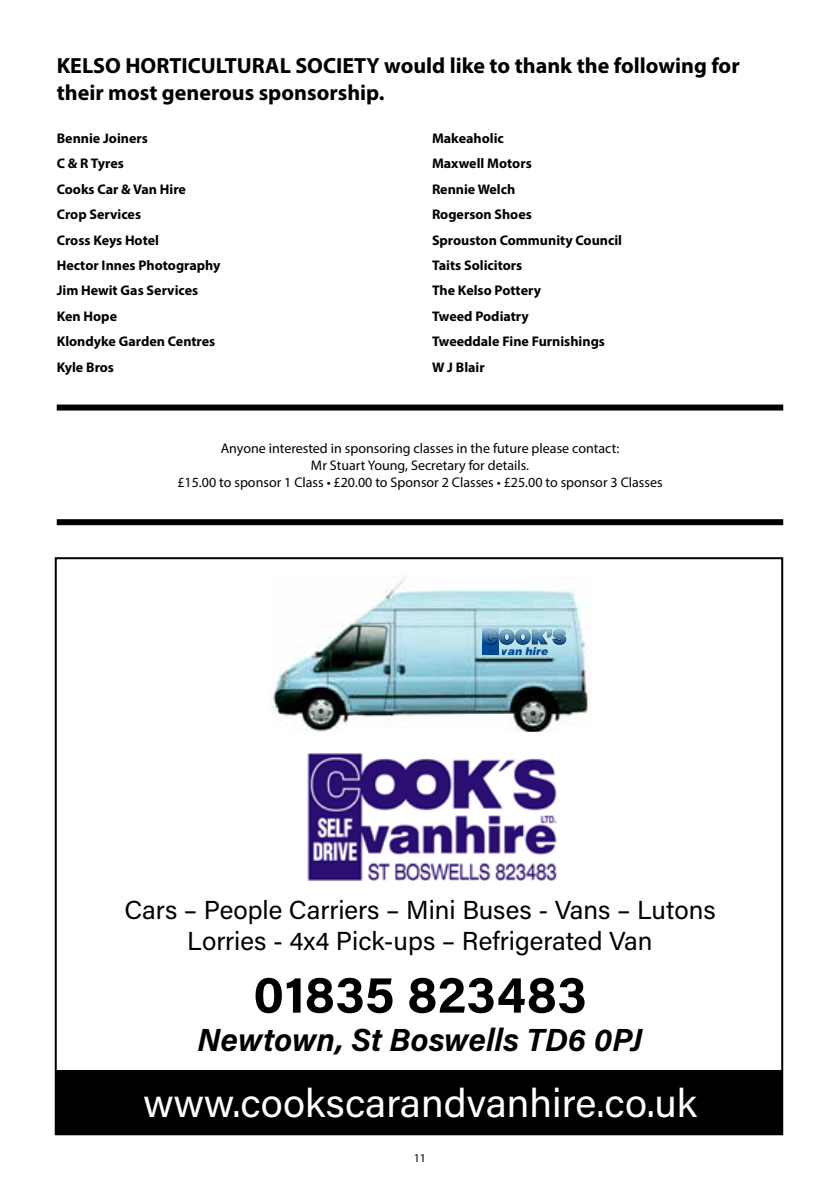
<style>
.page{position:relative;width:840px;height:1191px;background:#fff}
.page>*{position:absolute;margin:0;border:0;box-sizing:border-box;transform-origin:0 0}
.t1{font:700 52px "Acumin Pro";letter-spacing:.01em;color:#000}
.t2{font:40px "Acumin Pro";color:#fff}
.t3{font:italic 700 32px "Acumin Pro";color:#000}
.t4{font:26px/31.2px "Acumin Pro";color:#000;text-align:center}
.t5{font:700 22px/26.4px "Myriad Pro";color:#000}
.t6{font:900 20.4px "Arena";color:#0054a4}
.t7{font:700 14px/25.4px "Myriad Pro";color:#000}
.t8{font:14px/16.8px "Myriad Pro";color:#000;text-align:center}
.t9{font:12px "Myriad Pro";color:#000}
.t10{font:italic 900 11.4px "Arena";color:#0054a4}
</style>
<div class="page">
<div style="left:57px;top:404px;width:725px;height:6px;background:#000"></div>
<div style="left:57px;top:519px;width:725px;height:6px;background:#000"></div>
<img style="left:272px;top:575px;width:319px;height:156px">
<div style="left:482px;top:628px;width:16px;height:27px;background:#004998"></div>
<svg style="left:482px;top:628px;width:84px;height:17px"></svg>
<div style="left:57px;top:1070px;width:725px;height:64px;background:#000"></div>
<img style="left:307px;top:753px;width:250px;height:128px">
<h3 class="t5" style="left:57px;top:52px;width:684px">KELSO HORTICULTURAL SOCIETY would like to thank the following for their most generous sponsorship.</h3>
<p class="t7" style="left:57px;top:125px;width:165px">Bennie Joiners<br>C &amp; R Tyres<br>Cooks Car &amp; Van Hire<br>Crop Services<br>Cross Keys Hotel<br>Hector Innes Photography<br>Jim Hewit Gas Services<br>Ken Hope<br>Klondyke Garden Centres<br>Kyle Bros</p>
<p class="t7" style="left:432px;top:125px;width:191px">Makeaholic<br>Maxwell Motors<br>Rennie Welch<br>Rogerson Shoes<br>Sprouston Community Council<br>Taits Solicitors<br>The Kelso Pottery<br>Tweed Podiatry<br>Tweeddale Fine Furnishings<br>W J Blair</p>
<p class="t8" style="left:177px;top:440px;width:486px">Anyone interested in sponsoring classes in the future please contact:<br>Mr Stuart Young, Secretary for details.<br>£15.00 to sponsor 1 Class • £20.00 to Sponsor 2 Classes • £25.00 to sponsor 3 Classes</p>
<h3 class="t6" style="left:482px;top:626px;width:85px">COOK’S</h3>
<p class="t10" style="left:500px;top:645px;width:48px">van hire</p>
<h3 class="t4" style="left:124px;top:893px;width:592px">Cars – People Carriers – Mini Buses - Vans – Lutons<br>Lorries - 4x4 Pick-ups – Refrigerated Van</h3>
<h1 class="t1" style="left:253px;top:958px;width:334px">01835 823483</h1>
<h3 class="t3" style="left:197px;top:1017px;width:446px">Newtown, St Boswells TD6 0PJ</h3>
<h2 class="t2" style="left:143px;top:1075px;width:555px">www.cookscarandvanhire.co.uk</h2>
<p class="t9" style="left:413px;top:1150px;width:14px">11</p>
</div>
